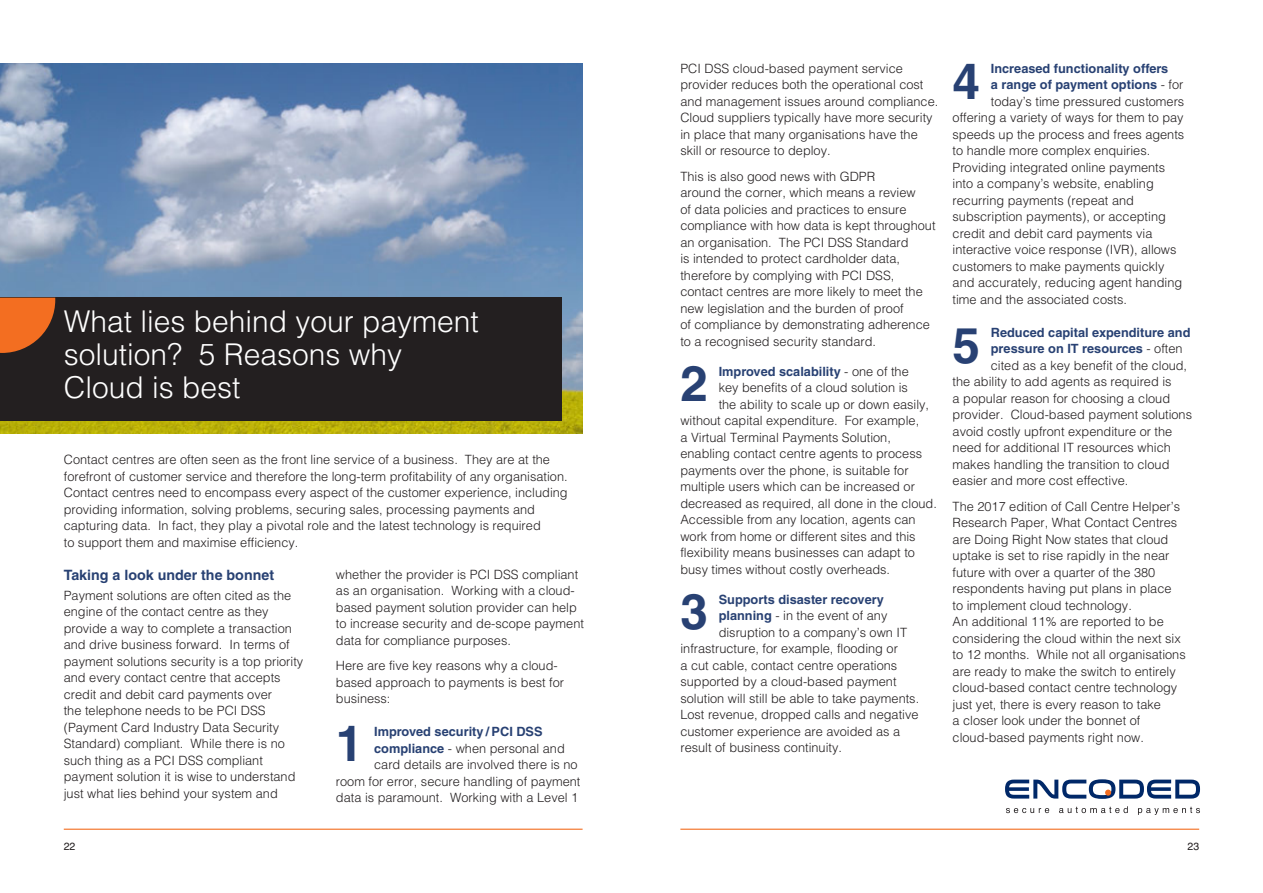
<style>
.page{position:relative;width:1263px;height:893px;background:#fff}
.page>*{position:absolute;margin:0;border:0;box-sizing:border-box;transform-origin:0 0}
.t1{font:700 49.5px "Helvetica";color:#284173}
.t2{font:300 30px/33px "Helvetica";color:#fff}
.t3{font:700 14.25px "Helvetica";color:#284173}
.t4{font:300 12.75px/16.5px "Helvetica";color:#231f20}
.t5{font:700 12.75px "Helvetica";color:#284173}
.t6{font:10.5px "Helvetica";color:#231f20}
.s1{font-weight:700;color:#284173}
.s2{font-weight:300;color:#231f20}
</style>
<div class="page">
<img style="left:0;top:64px;width:583px;height:370px">
<div style="left:0;top:298px;width:561px;height:123px;background:#231f20"></div>
<svg style="left:0;top:298px;width:55px;height:55px"></svg>
<svg style="left:1005px;top:779px;width:195px;height:20px"></svg>
<svg style="left:1006px;top:808px;width:43px;height:5px"></svg>
<svg style="left:1059px;top:806px;width:69px;height:7px"></svg>
<svg style="left:1138px;top:807px;width:62px;height:8px"></svg>
<hr style="left:64px;top:829px;width:519px;height:1px;background:#f36e21">
<hr style="left:680px;top:829px;width:519px;height:1px;background:#f36e21">
<h2 class="t2" style="left:64px;top:303px;width:417px">What lies behind your payment solution? 5 Reasons why<br>Cloud is best</h2>
<p class="t4" style="left:64px;top:450px;width:505px">Contact centres are often seen as the front line service of a business. They are at the forefront of customer service and therefore the long-term profitability of any organisation.<br>Contact centres need to encompass every aspect of the customer experience, including providing information, solving problems, securing sales, processing payments and capturing data. In fact, they play a pivotal role and the latest technology is required<br>to support them and maximise efficiency.</p>
<p class="t3" style="left:64px;top:570px;width:212px">Taking a look under the bonnet</p>
<p class="t4" style="left:64px;top:586px;width:241px">Payment solutions are often cited as the engine of the contact centre as they provide a way to complete a transaction and drive business forward. In terms of payment solutions security is a top priority and every contact centre that accepts credit and debit card payments over<br>the telephone needs to be PCI DSS (Payment Card Industry Data Security Standard) compliant. While there is no such thing as a PCI DSS compliant payment solution it is wise to understand just what lies behind your system and</p>
<p class="t4" style="left:336px;top:565px;width:250px">whether the provider is PCI DSS compliant as an organisation. Working with a cloud&shy;based payment solution provider can help to increase security and de-scope payment data for compliance purposes.</p>
<p class="t4" style="left:336px;top:657px;width:230px">Here are five key reasons why a cloud&shy;based approach to payments is best for business:</p>
<p class="t5" style="left:374px;top:727px;width:170px">Improved security / PCI DSS</p>
<p class="t4" style="left:374px;top:739px;width:192px"><span class="s1">compliance</span> - when personal and</p>
<p class="t4" style="left:374px;top:756px;width:205px">card details are involved there is no</p>
<p class="t4" style="left:336px;top:772px;width:246px">room for error, secure handling of payment</p>
<p class="t4" style="left:336px;top:789px;width:244px">data is paramount. Working with a Level 1</p>
<h1 class="t1" style="left:336px;top:725px;width:29px">1</h1>
<p class="t4" style="left:680px;top:59px;width:259px">PCI DSS cloud-based payment service provider reduces both the operational cost and management issues around compliance.<br>Cloud suppliers typically have more security in place that many organisations have the skill or resource to deploy.</p>
<p class="t4" style="left:680px;top:167px;width:257px">This is also good news with GDPR<br>around the corner, which means a review<br>of data policies and practices to ensure compliance with how data is kept throughout an organisation. The PCI DSS Standard<br>is intended to protect cardholder data, therefore by complying with PCI DSS, contact centres are more likely to meet the new legislation and the burden of proof<br>of compliance by demonstrating adherence to a recognised security standard.</p>
<p class="t5" style="left:719px;top:367px;width:192px">Improved scalability <span class="s2">- one of the</span></p>
<p class="t4" style="left:719px;top:379px;width:191px">key benefits of a cloud solution is</p>
<p class="t4" style="left:719px;top:395px;width:212px">the ability to scale up or down easily,</p>
<p class="t4" style="left:680px;top:412px;width:240px">without capital expenditure. For example,</p>
<p class="t4" style="left:680px;top:428px;width:212px">a Virtual Terminal Payments Solution,</p>
<p class="t4" style="left:680px;top:445px;width:243px">enabling contact centre agents to process</p>
<p class="t4" style="left:680px;top:461px;width:230px">payments over the phone, is suitable for</p>
<p class="t4" style="left:680px;top:478px;width:236px">multiple users which can be increased or</p>
<p class="t4" style="left:680px;top:494px;width:258px">decreased as required, all done in the cloud.</p>
<p class="t4" style="left:680px;top:511px;width:237px">Accessible from any location, agents can</p>
<p class="t4" style="left:680px;top:527px;width:237px">work from home or different sites and this</p>
<p class="t4" style="left:680px;top:544px;width:236px">flexibility means businesses can adapt to</p>
<p class="t4" style="left:680px;top:560px;width:211px">busy times without costly overheads.</p>
<p class="t5" style="left:719px;top:595px;width:167px">Supports disaster recovery</p>
<p class="t4" style="left:719px;top:607px;width:170px"><span class="s1">planning</span> - in the event of any</p>
<p class="t4" style="left:719px;top:623px;width:190px">disruption to a company’s own IT</p>
<p class="t4" style="left:680px;top:640px;width:219px">infrastructure, for example, flooding or</p>
<p class="t4" style="left:680px;top:656px;width:218px">a cut cable, contact centre operations</p>
<p class="t4" style="left:680px;top:673px;width:218px">supported by a cloud-based payment</p>
<p class="t4" style="left:680px;top:689px;width:240px">solution will still be able to take payments.</p>
<p class="t4" style="left:680px;top:706px;width:240px">Lost revenue, dropped calls and negative</p>
<p class="t4" style="left:680px;top:722px;width:221px">customer experience are avoided as a</p>
<p class="t4" style="left:680px;top:739px;width:163px">result of business continuity.</p>
<h1 class="t1" style="left:680px;top:366px;width:29px">2</h1>
<h1 class="t1" style="left:680px;top:593px;width:29px">3</h1>
<p class="t5" style="left:991px;top:64px;width:179px">Increased functionality offers</p>
<p class="t5" style="left:991px;top:80px;width:194px">a range of payment options <span class="s2">- for</span></p>
<p class="t4" style="left:991px;top:92px;width:195px">today’s time pressured customers</p>
<p class="t4" style="left:952px;top:109px;width:233px">offering a variety of ways for them to pay</p>
<p class="t4" style="left:952px;top:125px;width:233px">speeds up the process and frees agents</p>
<p class="t4" style="left:952px;top:142px;width:199px">to handle more complex enquiries.</p>
<p class="t4" style="left:952px;top:158px;width:214px">Providing integrated online payments</p>
<p class="t4" style="left:952px;top:175px;width:203px">into a company’s website, enabling</p>
<p class="t4" style="left:952px;top:191px;width:183px">recurring payments (repeat and</p>
<p class="t4" style="left:952px;top:208px;width:215px">subscription payments), or accepting</p>
<p class="t4" style="left:952px;top:224px;width:201px">credit and debit card payments via</p>
<p class="t4" style="left:952px;top:241px;width:225px">interactive voice response (IVR), allows</p>
<p class="t4" style="left:952px;top:257px;width:213px">customers to make payments quickly</p>
<p class="t4" style="left:952px;top:274px;width:231px">and accurately, reducing agent handing</p>
<p class="t4" style="left:952px;top:290px;width:176px">time and the associated costs.</p>
<p class="t5" style="left:991px;top:328px;width:201px">Reduced capital expenditure and</p>
<p class="t5" style="left:991px;top:344px;width:193px">pressure on IT resources <span class="s2">- often</span></p>
<p class="t4" style="left:991px;top:356px;width:198px">cited as a key benefit of the cloud,</p>
<p class="t4" style="left:952px;top:373px;width:220px">the ability to add agents as required is</p>
<p class="t4" style="left:952px;top:389px;width:219px">a popular reason for choosing a cloud</p>
<p class="t4" style="left:952px;top:406px;width:241px">provider. Cloud-based payment solutions</p>
<p class="t4" style="left:952px;top:422px;width:221px">avoid costly upfront expenditure or the</p>
<p class="t4" style="left:952px;top:439px;width:220px">need for additional IT resources which</p>
<p class="t4" style="left:952px;top:455px;width:218px">makes handling the transition to cloud</p>
<p class="t4" style="left:952px;top:472px;width:177px">easier and more cost effective.</p>
<p class="t4" style="left:952px;top:497px;width:235px">The 2017 edition of Call Centre Helper’s Research Paper, What Contact Centres are Doing Right Now states that cloud uptake is set to rise rapidly in the near future with over a quarter of the 380 respondents having put plans in place<br>to implement cloud technology.<br>An additional 11% are reported to be considering the cloud within the next six to 12 months. While not all organisations are ready to make the switch to entirely cloud-based contact centre technology just yet, there is every reason to take<br>a closer look under the bonnet of cloud-based payments right now.</p>
<h1 class="t1" style="left:952px;top:64px;width:29px">4</h1>
<h1 class="t1" style="left:952px;top:327px;width:29px">5</h1>
<p class="t6" style="left:64px;top:840px;width:13px">22</p>
<p class="t6" style="left:1187px;top:840px;width:13px">23</p>
</div>
